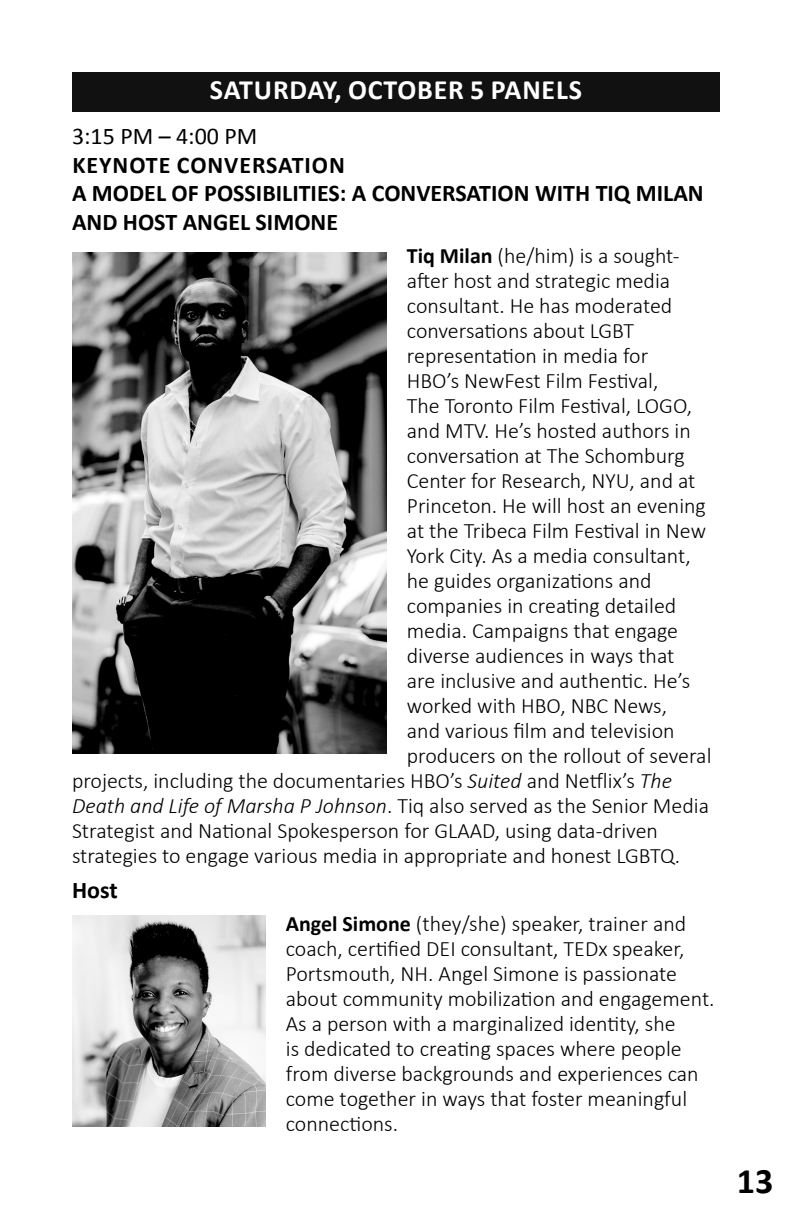
<style>
.page{position:relative;width:792px;height:1224px;background:#fff}
.page>*{position:absolute;margin:0;border:0;box-sizing:border-box;transform-origin:0 0}
.t1{font:700 36px "Calibri";color:#000}
.t2{font:700 28px "Calibri";letter-spacing:.03em;color:#fff}
.t3{font:700 24px/28.8px "Calibri";color:#000}
.t4{font:24px "Calibri";color:#000}
.t5{font:300 22px/25px "Calibri";color:#000}
.s1{font-weight:700}
.s2{font-style:italic}
</style>
<div class="page">
<div style="left:72px;top:72px;width:648px;height:40px;background:#111"></div>
<img style="left:72px;top:252px;width:315px;height:501px">
<img style="left:72px;top:915px;width:194px;height:211px">
<p class="t2" style="left:210px;top:72px;width:374px">SATURDAY, OCTOBER 5 PANELS</p>
<p class="t4" style="left:72px;top:121px;width:187px">3:15 PM – 4:00 PM</p>
<p class="t3" style="left:72px;top:150px;width:633px">KEYNOTE CONVERSATION<br>A MODEL OF POSSIBILITIES: A CONVERSATION WITH TIQ MILAN<br>AND HOST ANGEL SIMONE</p>
<p class="t5" style="left:407px;top:242px;width:274px"><span class="s1">Tiq Milan</span> (he/him) is a sought-</p>
<p class="t5" style="left:407px;top:267px;width:265px">after host and strategic media</p>
<p class="t5" style="left:407px;top:292px;width:267px">consultant. He has moderated</p>
<p class="t5" style="left:407px;top:317px;width:229px">conversations about LGBT</p>
<p class="t5" style="left:407px;top:342px;width:243px">representation in media for</p>
<p class="t5" style="left:407px;top:367px;width:253px">HBO’s NewFest Film Festival,</p>
<p class="t5" style="left:407px;top:392px;width:287px">The Toronto Film Festival, LOGO,</p>
<p class="t5" style="left:407px;top:417px;width:285px">and MTV. He’s hosted authors in</p>
<p class="t5" style="left:407px;top:442px;width:279px">conversation at The Schomburg</p>
<p class="t5" style="left:407px;top:467px;width:290px">Center for Research, NYU, and at</p>
<p class="t5" style="left:407px;top:492px;width:301px">Princeton. He will host an evening</p>
<p class="t5" style="left:407px;top:517px;width:301px">at the Tribeca Film Festival in New</p>
<p class="t5" style="left:407px;top:542px;width:285px">York City. As a media consultant,</p>
<p class="t5" style="left:407px;top:567px;width:246px">he guides organizations and</p>
<p class="t5" style="left:407px;top:592px;width:271px">companies in creating detailed</p>
<p class="t5" style="left:407px;top:617px;width:273px">media. Campaigns that engage</p>
<p class="t5" style="left:407px;top:642px;width:269px">diverse audiences in ways that</p>
<p class="t5" style="left:407px;top:667px;width:285px">are inclusive and authentic. He’s</p>
<p class="t5" style="left:407px;top:692px;width:262px">worked with HBO, NBC News,</p>
<p class="t5" style="left:407px;top:717px;width:269px">and various film and television</p>
<p class="t5" style="left:407px;top:742px;width:306px">producers on the rollout of several</p>
<p class="t5" style="left:72px;top:767px;width:602px">projects, including the documentaries HBO’s <span class="s2">Suited</span> and Netflix’s <span class="s2">The</span></p>
<p class="t5" style="left:72px;top:792px;width:639px"><span class="s2">Death and Life of Marsha P Johnson</span>. Tiq also served as the Senior Media</p>
<p class="t5" style="left:72px;top:817px;width:588px">Strategist and National Spokesperson for GLAAD, using data-driven</p>
<p class="t5" style="left:72px;top:842px;width:610px">strategies to engage various media in appropriate and honest LGBTQ.</p>
<p class="t3" style="left:72px;top:876px;width:47px">Host</p>
<p class="t5" style="left:286px;top:910px;width:430px"><span class="s1">Angel Simone</span> (they/she) speaker, trainer and coach, certified DEI consultant, TEDx speaker, Portsmouth, NH. Angel Simone is passionate about community mobilization and engagement.<br>As a person with a marginalized identity, she<br>is dedicated to creating spaces where people from diverse backgrounds and experiences can come together in ways that foster meaningful connections.</p>
<h1 class="t1" style="left:737px;top:1158px;width:38px">13</h1>
</div>
